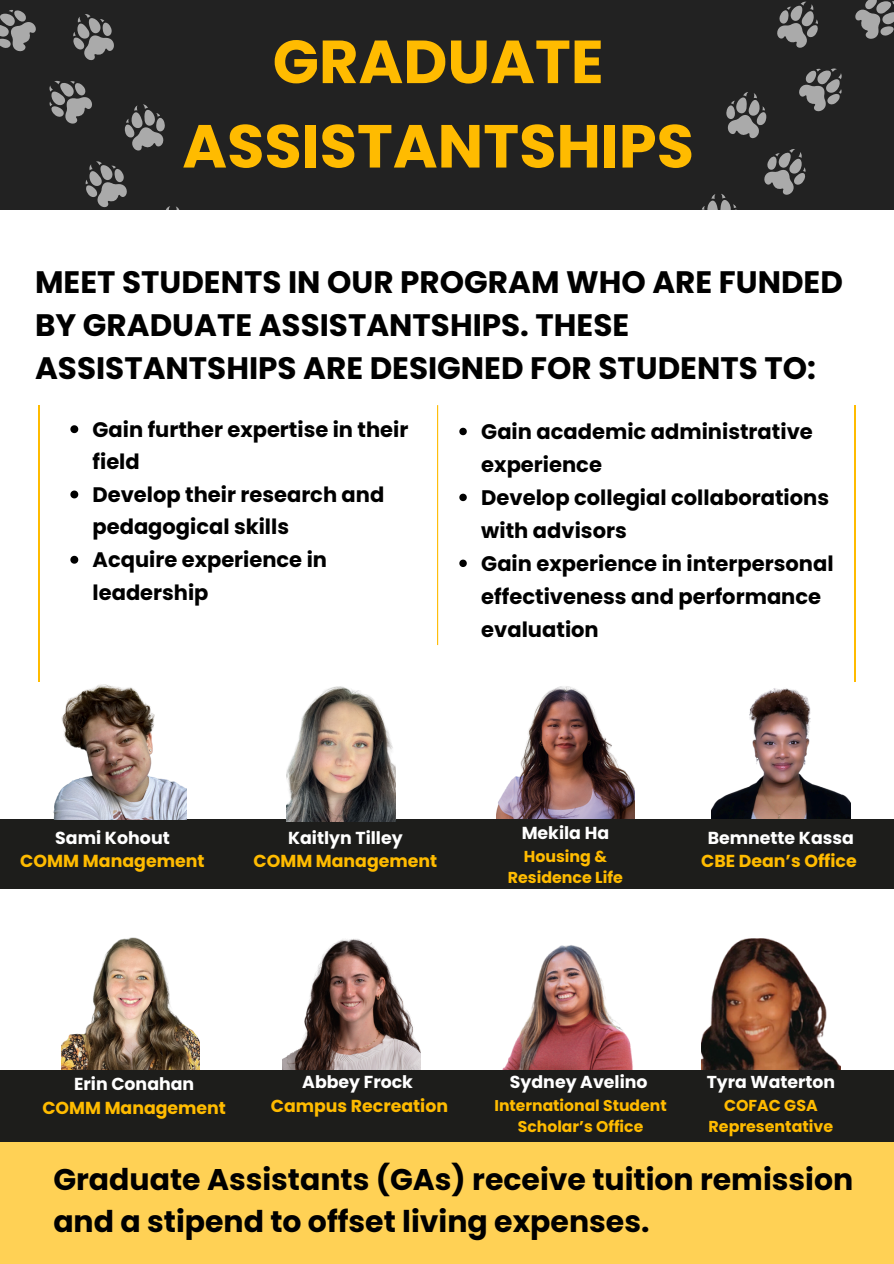
<style>
.page{position:relative;width:894px;height:1264px;background:#fff}
.page>*{position:absolute;margin:0;border:0;box-sizing:border-box;transform-origin:0 0}
.t1{font:700 60.6px/84.3px "Poppins";color:#fb0;text-align:center}
.t2{font:700 31.05px/42.8px "Poppins";color:#000}
.t3{font:700 29.85px/41.7px "Poppins";color:#000}
.t4{font:700 21px/33px "Poppins";color:#000}
.t5{font:700 17.4px/23.7px "Poppins";color:#fb0;text-align:center}
.t6{font:700 17.25px/23.7px "Poppins";color:#fb0;text-align:center}
.t7{font:700 17.25px "Poppins";color:#fff}
.t8{font:700 15.9px/21.3px "Poppins";color:#fb0;text-align:center}
.t9{font:700 15.6px/21.3px "Poppins";color:#fb0;text-align:center}
.s1{color:#fff}
</style>
<div class="page">
<div style="left:0;top:1139px;width:893px;height:124px;background:#ffd155"></div>
<div style="left:0;top:0;width:893px;height:209px;background:#222"></div>
<hr style="left:38px;top:405px;width:2px;height:360px;background:#fb0">
<img style="left:61px;top:937px;width:138px;height:133px">
<img style="left:282px;top:939px;width:138px;height:131px">
<img style="left:502px;top:945px;width:131px;height:125px">
<img style="left:701px;top:938px;width:138px;height:132px">
<div style="left:0;top:1070px;width:893px;height:71px;background:#1d1d1b"></div>
<hr style="left:854px;top:405px;width:1px;height:360px;background:#fb0">
<div style="left:0;top:682px;width:893px;height:142px;background:#fff"></div>
<img style="left:496px;top:686px;width:138px;height:133px">
<img style="left:711px;top:688px;width:138px;height:131px">
<div style="left:0;top:819px;width:893px;height:70px;background:#1d1d1b"></div>
<svg style="left:699px;top:194px;width:40px;height:16px"></svg>
<svg style="left:855px;top:0;width:38px;height:39px"></svg>
<svg style="left:777px;top:1px;width:41px;height:47px"></svg>
<svg style="left:799px;top:68px;width:42px;height:44px"></svg>
<svg style="left:726px;top:92px;width:40px;height:47px"></svg>
<svg style="left:764px;top:149px;width:41px;height:46px"></svg>
<svg style="left:151px;top:206px;width:41px;height:4px"></svg>
<svg style="left:0;top:10px;width:36px;height:42px"></svg>
<svg style="left:73px;top:14px;width:41px;height:47px"></svg>
<svg style="left:49px;top:80px;width:43px;height:44px"></svg>
<svg style="left:125px;top:104px;width:40px;height:47px"></svg>
<svg style="left:85px;top:161px;width:42px;height:47px"></svg>
<hr style="left:437px;top:405px;width:1px;height:240px;background:#fb0">
<img style="left:286px;top:686px;width:110px;height:135px">
<img style="left:53px;top:684px;width:133px;height:135px">
<svg style="left:70px;top:425px;width:8px;height:8px"></svg>
<svg style="left:70px;top:490px;width:8px;height:8px"></svg>
<svg style="left:70px;top:556px;width:8px;height:7px"></svg>
<svg style="left:459px;top:428px;width:7px;height:7px"></svg>
<svg style="left:459px;top:493px;width:7px;height:8px"></svg>
<svg style="left:459px;top:559px;width:7px;height:8px"></svg>
<p class="t1" style="left:182px;top:20px;width:513px">GRADUATE<br>ASSISTANTSHIPS</p>
<h5 class="t2" style="left:35px;top:261px;width:809px">MEET STUDENTS IN OUR PROGRAM WHO ARE FUNDED<br>BY GRADUATE ASSISTANTSHIPS. THESE<br>ASSISTANTSHIPS ARE DESIGNED FOR STUDENTS TO:</h5>
<p class="t4" style="left:93px;top:413px;width:317px">Gain further expertise in their field</p>
<p class="t4" style="left:93px;top:478px;width:293px">Develop their research and pedagogical skills</p>
<h5 class="t4" style="left:93px;top:543px;width:236px">Acquire experience in leadership</h5>
<h5 class="t4" style="left:481px;top:415px;width:333px">Gain academic administrative experience</h5>
<h5 class="t4" style="left:481px;top:481px;width:349px">Develop collegial collaborations with advisors</h5>
<h5 class="t4" style="left:481px;top:547px;width:354px">Gain experience in interpersonal effectiveness and performance evaluation</h5>
<p class="t5" style="left:20px;top:825px;width:186px"><span class="s1">Sami Kohout<br></span>COMM Management</p>
<p class="t6" style="left:253px;top:825px;width:185px"><span class="s1">Kaitlyn Tilley<br></span>COMM Management</p>
<p class="t7" style="left:521px;top:821px;width:89px">Mekila Ha</p>
<p class="t8" style="left:507px;top:845px;width:117px">Housing &amp;<br>Residence Life</p>
<h5 class="t6" style="left:701px;top:825px;width:157px"><span class="s1">Bemnette Kassa<br></span>CBE Dean’s Office</h5>
<p class="t6" style="left:42px;top:1072px;width:185px"><span class="s1">Erin Conahan<br></span>COMM Management</p>
<p class="t6" style="left:271px;top:1070px;width:179px"><span class="s1">Abbey Frock<br></span>Campus Recreation</p>
<p class="t7" style="left:510px;top:1070px;width:139px">Sydney Avelino</p>
<p class="t9" style="left:494px;top:1094px;width:174px">International Student<br>Scholar’s Office</p>
<p class="t7" style="left:706px;top:1070px;width:130px">Tyra Waterton</p>
<p class="t8" style="left:708px;top:1094px;width:126px">COFAC GSA<br>Representative</p>
<p class="t3" style="left:53px;top:1158px;width:801px">Graduate Assistants (GAs) receive tuition remission and a stipend to offset living expenses.</p>
</div>
